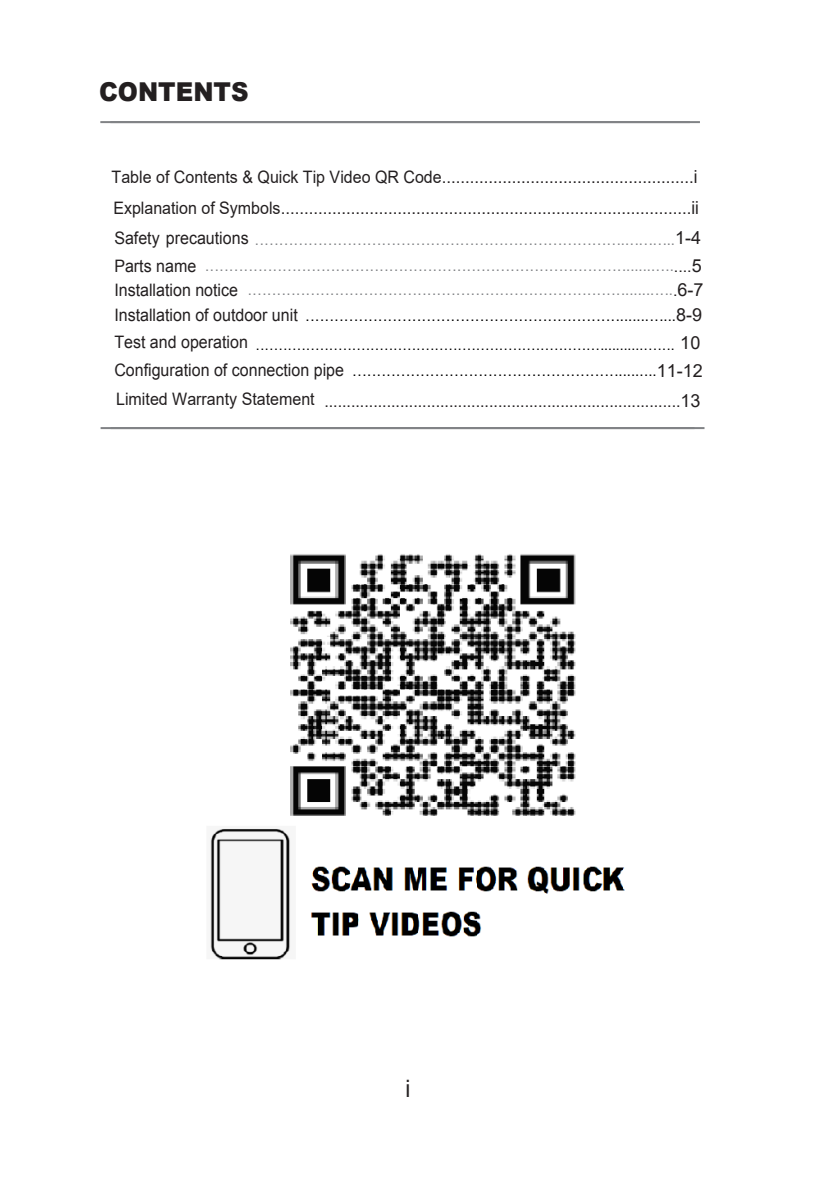
<style>
.page{position:relative;width:840px;height:1191px;background:#fff}
.page>*{position:absolute;margin:0;border:0;box-sizing:border-box;transform-origin:0 0}
.t1{font:900 26px "Arial";color:#231f20;scale:.93 1}
.t2{font:24px "Arial";color:#231f20;scale:.93 1}
.t3{font:18px/31.2px "Arial";color:#231f20;scale:.93 1}
.t4{font:17.2px "Arial";color:#231f20;scale:.93 1}
.t5{font:17.2px/23.8px "Arial";color:#231f20;scale:.93 1}
.t6{font:16px/26.8px "Arial";color:#828487;text-align:right;scale:.93 1}
.t7{font:16px "Arial";color:#000;scale:.93 1}
.t8{font:15px "Arial";color:#000;scale:.93 1}
.s1{font-size:17.2px}
.s2{font-size:17.2px;color:#231f20}
.s3{font-style:inherit}
.s4{font-size:18px;color:#231f20}
.s5{color:#231f20}
.s6{font-size:18px}
</style>
<div class="page">
<hr style="left:100px;top:121px;width:589px;height:2px;background:#818386">
<hr style="left:100px;top:427px;width:594px;height:2px;background:#818386">
<img style="left:210px;top:554px;width:415px;height:406px">
<hr style="left:110px;top:121px;width:589px;height:2px;background:#818386">
<hr style="left:110px;top:427px;width:594px;height:2px;background:#818386">
<h1 class="t1" style="left:99px;top:73px;width:162px">CONTENTS</h1>
<p class="t3" style="left:111px;top:161px;width:632px"><span class="s1">Table of Contents &amp; Quick Tip Video QR Code</span>......................................................i<br><span class="s1">Explanation of Symbols</span>........................................................................................ii</p>
<p class="t6" style="left:114px;top:226px;width:632px"><span class="s2">Safety precautions</span> ......................................................................................<span class="s3">.</span><span class="s4">1</span><span class="s4">-4 </span>..................................................................................................<span class="s5">....</span><span class="s4">5</span></p>
<p class="t6" style="left:248px;top:276px;width:491px">.........................................................................................<span class="s5">.</span><span class="s4">6</span><span class="s4">-7</span></p>
<p class="t8" style="left:255px;top:335px;width:479px">...............................................................................<span class="s3">...</span>.....<span class="s3">...</span>... <span class="s4">10</span></p>
<p class="t7" style="left:352px;top:360px;width:378px">..............................................................<span class="s3">..</span><span class="s4">11</span><span class="s4">-12</span></p>
<p class="t5" style="left:114px;top:254px;width:134px">Parts name<br>Installation notice</p>
<p class="t7" style="left:114px;top:304px;width:633px"><span class="s2">Installation of outdoor unit</span> ...........................................................................<span class="s3">..</span>.<span class="s4">8</span><span class="s4">-9</span></p>
<p class="t5" style="left:114px;top:328px;width:248px;line-height:28.6px">Test and operation<br>Configuration of connection pipe</p>
<p class="t4" style="left:116px;top:389px;width:629px">Limited Warranty Statement ................................................................................<span class="s6">13</span></p>
<h2 class="t2" style="left:405px;top:1072px;width:7px">i</h2>
</div>
